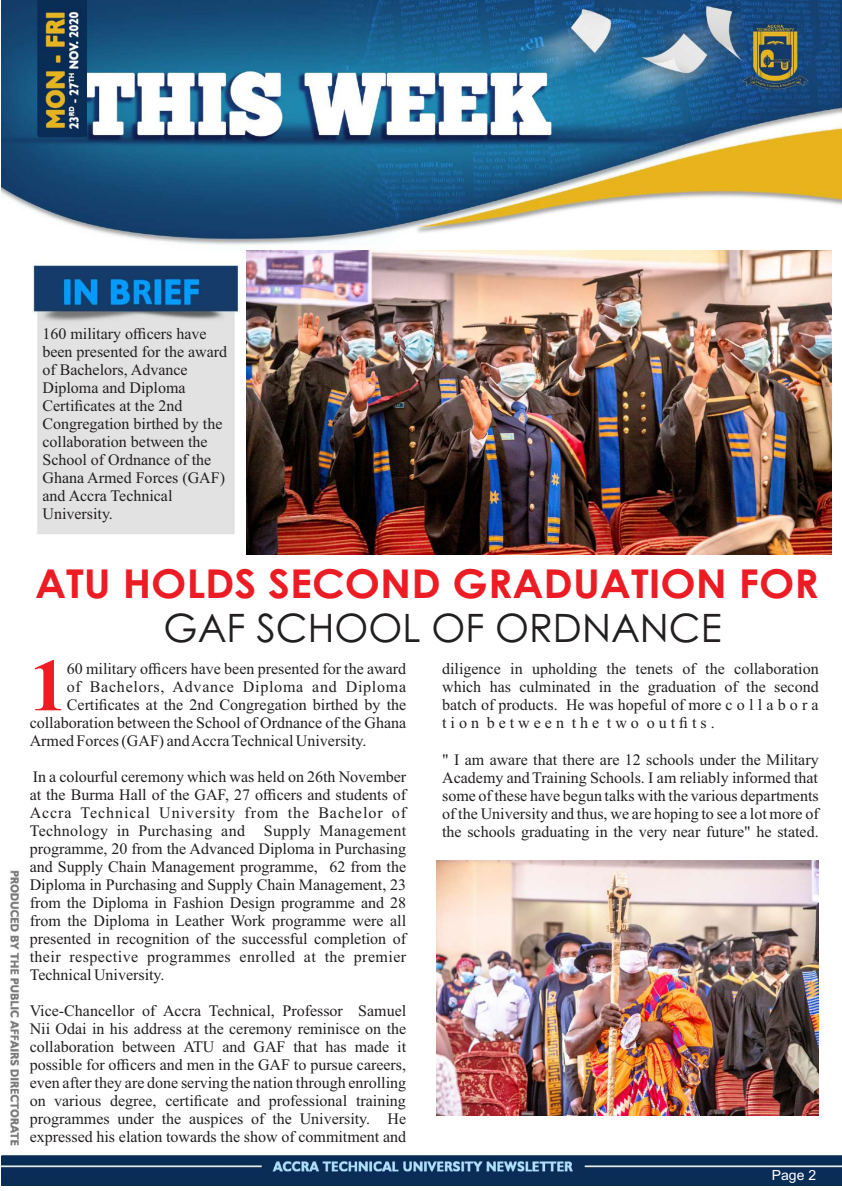
<style>
.page{position:relative;width:842px;height:1191px;background:#fff}
.page>*{position:absolute;margin:0;border:0;box-sizing:border-box;transform-origin:0 0}
.t1{font:700 74.3px "Times New Roman";color:#ed1c24}
.t2{font:700 39.7px "Century Gothic";color:#ed1c24;scale:1.06 1}
.t3{font:39.1px "Century Gothic";color:#231f20}
.t4{font:16px/18px "Times New Roman";color:#231f20;text-align:justify}
.t5{font:16px "Times New Roman";letter-spacing:.045em;color:#231f20}
.t6{font:14px "Arial";color:#fff}
</style>
<div class="page">
<img style="left:1px;top:0;width:841px;height:1185px">
<img style="left:246px;top:251px;width:585px;height:304px">
<img style="left:436px;top:860px;width:382px;height:255px">
<p class="t4" style="left:42px;top:326px;width:186px;text-align:left">160 military officers have been presented for the award of Bachelors, Advance<br>Diploma and Diploma<br>Certificates at the 2nd<br>Congregation birthed by the collaboration between the<br>School of Ordnance of the<br>Ghana Armed Forces (GAF) and Accra Technical<br>University.</p>
<h2 class="t2" style="left:35px;top:568px;width:741px">ATU HOLDS SECOND GRADUATION FOR</h2>
<h3 class="t3" style="left:164px;top:613px;width:560px">GAF SCHOOL OF ORDNANCE</h3>
<h1 class="t1" style="left:30px;top:660px;width:39px">1</h1>
<p class="t4" style="left:67px;top:661px;width:341px">60 military officers have been presented for the award</p>
<p class="t5" style="left:67px;top:681px;width:341px">of Bachelors, Advance Diploma and Diploma</p>
<p class="t4" style="left:67px;top:697px;width:341px">Certificates at the 2nd Congregation birthed by the</p>
<p class="t4" style="left:30px;top:715px;width:378px">collaboration between the School of Ordnance of the Ghana</p>
<p class="t4" style="left:30px;top:733px;width:338px">Armed Forces (GAF) and Accra Technical University.</p>
<p class="t4" style="left:30px;top:769px;width:378px">In a colourful ceremony which was held on 26th November at the Burma Hall of the GAF, 27 officers and students of Accra Technical University from the Bachelor of Technology in Purchasing and Supply Management programme, 20 from the Advanced Diploma in Purchasing and Supply Chain Management programme, 62 from the Diploma in Purchasing and Supply Chain Management, 23 from the Diploma in Fashion Design programme and 28 from the Diploma in Leather Work programme were all presented in recognition of the successful completion of their respective programmes enrolled at the premier Technical University.</p>
<p class="t4" style="left:30px;top:1003px;width:378px">Vice-Chancellor of Accra Technical, Professor Samuel Nii Odai in his address at the ceremony reminisce on the collaboration between ATU and GAF that has made it possible for officers and men in the GAF to pursue careers, even after they are done serving the nation through enrolling on various degree, certificate and professional training programmes under the auspices of the University. He expressed his elation towards the show of commitment and</p>
<p class="t4" style="left:442px;top:661px;width:378px">diligence in upholding the tenets of the collaboration which has culminated in the graduation of the second batch of products. He was hopeful of more c o l l a b o r a tion between the two outfits.</p>
<p class="t4" style="left:442px;top:751px;width:378px">" I am aware that there are 12 schools under the Military Academy andTraining Schools. I am reliably informed that some of these have begun talks with the various departments of the University and thus, we are hoping to see a lot more of the schools graduating in the very near future" he stated.</p>
<p class="t6" style="left:772px;top:1169px;width:46px">Page 2</p>
</div>
